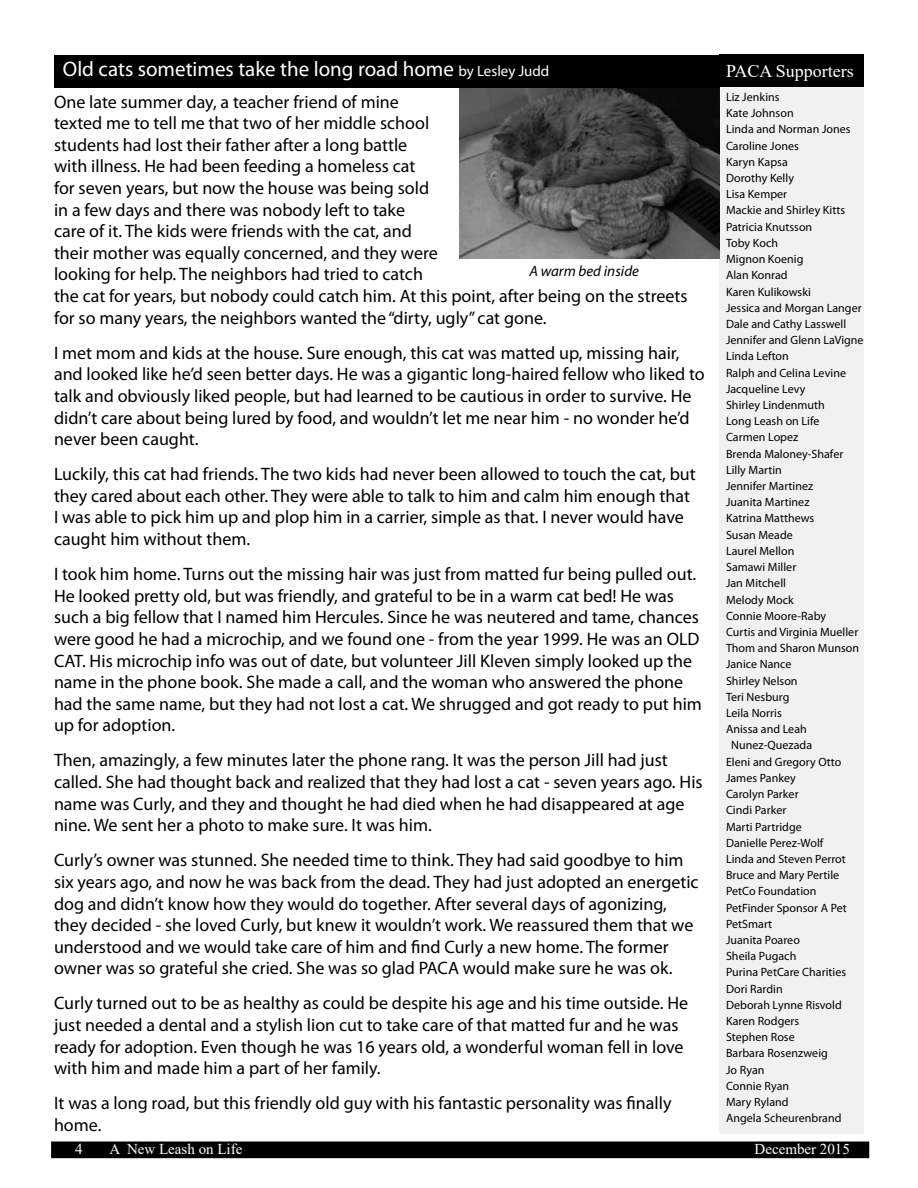
<style>
.page{position:relative;width:918px;height:1188px;background:#fff}
.page>*{position:absolute;margin:0;border:0;box-sizing:border-box;transform-origin:0 0}
.t1{font:21px "Myriad Pro";color:#fff}
.t2{font:18px/21.6px "Myriad Pro";color:#000}
.t3{font:18px "Times New Roman";color:#fff}
.t4{font:15px "Times New Roman";color:#fff}
.t5{font:italic 15px "Myriad Pro";color:#000}
.t6{font:12px "Myriad Pro";letter-spacing:.005em;color:#000}
.s1{font-size:15px}
</style>
<div class="page">
<div style="left:52px;top:1142px;width:816px;height:15px;background:#000"></div>
<div style="left:51px;top:1142px;width:818px;height:16px;border:2px solid #000"></div>
<div style="left:719px;top:54px;width:145px;height:33px;background:#000"></div>
<div style="left:719px;top:87px;width:145px;height:1047px;background:#f1f1f2"></div>
<img style="left:459px;top:87px;width:260px;height:171px">
<div style="left:54px;top:55px;width:665px;height:32px;background:#000"></div>
<p class="t1" style="left:63px;top:56px;width:488px">Old cats sometimes take the long road home <span class="s1">by Lesley Judd</span></p>
<p class="t2" style="left:54px;top:91px;width:635px">One late summer day, a teacher friend of mine<br>texted me to tell me that two of her middle school<br>students had lost their father after a long battle<br>with illness. He had been feeding a homeless cat<br>for seven years, but now the house was being sold<br>in a few days and there was nobody left to take<br>care of it. The kids were friends with the cat, and<br>their mother was equally concerned, and they were<br>looking for help. The neighbors had tried to catch<br>the cat for years, but nobody could catch him. At this point, after being on the streets for so many years, the neighbors wanted the “dirty, ugly” cat gone.</p>
<p class="t2" style="left:54px;top:342px;width:652px">I met mom and kids at the house. Sure enough, this cat was matted up, missing hair, and looked like he’d seen better days. He was a gigantic long-haired fellow who liked to talk and obviously liked people, but had learned to be cautious in order to survive. He didn’t care about being lured by food, and wouldn’t let me near him - no wonder he’d never been caught.</p>
<p class="t2" style="left:54px;top:463px;width:643px">Luckily, this cat had friends. The two kids had never been allowed to touch the cat, but they cared about each other. They were able to talk to him and calm him enough that I was able to pick him up and plop him in a carrier, simple as that. I never would have caught him without them.</p>
<p class="t2" style="left:54px;top:563px;width:649px">I took him home. Turns out the missing hair was just from matted fur being pulled out.<br>He looked pretty old, but was friendly, and grateful to be in a warm cat bed! He was such a big fellow that I named him Hercules. Since he was neutered and tame, chances were good he had a microchip, and we found one - from the year 1999. He was an OLD CAT. His microchip info was out of date, but volunteer Jill Kleven simply looked up the name in the phone book. She made a call, and the woman who answered the phone had the same name, but they had not lost a cat. We shrugged and got ready to put him up for adoption.</p>
<p class="t2" style="left:54px;top:749px;width:650px">Then, amazingly, a few minutes later the phone rang. It was the person Jill had just called. She had thought back and realized that they had lost a cat - seven years ago. His name was Curly, and they and thought he had died when he had disappeared at age nine. We sent her a photo to make sure. It was him.</p>
<p class="t2" style="left:54px;top:849px;width:646px">Curly’s owner was stunned. She needed time to think. They had said goodbye to him six years ago, and now he was back from the dead. They had just adopted an energetic dog and didn’t know how they would do together. After several days of agonizing, they decided - she loved Curly, but knew it wouldn’t work. We reassured them that we understood and we would take care of him and find Curly a new home. The former owner was so grateful she cried. She was so glad PACA would make sure he was ok.</p>
<p class="t2" style="left:54px;top:992px;width:636px">Curly turned out to be as healthy as could be despite his age and his time outside. He just needed a dental and a stylish lion cut to take care of that matted fur and he was ready for adoption. Even though he was 16 years old, a wonderful woman fell in love with him and made him a part of her family.</p>
<p class="t2" style="left:54px;top:1092px;width:619px">It was a long road, but this friendly old guy with his fantastic personality was finally home.</p>
<p class="t5" style="left:530px;top:262px;width:111px">A warm bed inside</p>
<p class="t3" style="left:726px;top:58px;width:129px">PACA Supporters</p>
<p class="t6" style="left:726px;top:90px;width:55px">Liz Jenkins</p>
<p class="t6" style="left:726px;top:106px;width:69px">Kate Johnson</p>
<p class="t6" style="left:726px;top:122px;width:126px">Linda and Norman Jones</p>
<p class="t6" style="left:726px;top:138px;width:74px">Caroline Jones</p>
<p class="t6" style="left:726px;top:154px;width:63px">Karyn Kapsa</p>
<p class="t6" style="left:726px;top:171px;width:69px">Dorothy Kelly</p>
<p class="t6" style="left:726px;top:187px;width:63px">Lisa Kemper</p>
<p class="t6" style="left:726px;top:203px;width:121px">Mackie and Shirley Kitts</p>
<p class="t6" style="left:726px;top:219px;width:88px">Patricia Knutsson</p>
<p class="t6" style="left:726px;top:235px;width:54px">Toby Koch</p>
<p class="t6" style="left:726px;top:252px;width:79px">Mignon Koenig</p>
<p class="t6" style="left:726px;top:268px;width:63px">Alan Konrad</p>
<p class="t6" style="left:726px;top:284px;width:87px">Karen Kulikowski</p>
<p class="t6" style="left:726px;top:300px;width:137px">Jessica and Morgan Langer</p>
<p class="t6" style="left:726px;top:317px;width:122px">Dale and Cathy Lasswell</p>
<p class="t6" style="left:726px;top:333px;width:139px">Jennifer and Glenn LaVigne</p>
<p class="t6" style="left:726px;top:349px;width:64px">Linda Lefton</p>
<p class="t6" style="left:726px;top:365px;width:122px">Ralph and Celina Levine</p>
<p class="t6" style="left:726px;top:381px;width:81px">Jacqueline Levy</p>
<p class="t6" style="left:726px;top:398px;width:100px">Shirley Lindenmuth</p>
<p class="t6" style="left:726px;top:414px;width:95px">Long Leash on Life</p>
<p class="t6" style="left:726px;top:430px;width:74px">Carmen Lopez</p>
<p class="t6" style="left:726px;top:446px;width:119px">Brenda Maloney-Shafer</p>
<p class="t6" style="left:726px;top:462px;width:57px">Lilly Martin</p>
<p class="t6" style="left:726px;top:479px;width:89px">Jennifer Martinez</p>
<p class="t6" style="left:726px;top:495px;width:85px">Juanita Martinez</p>
<p class="t6" style="left:726px;top:511px;width:90px">Katrina Matthews</p>
<p class="t6" style="left:726px;top:527px;width:68px">Susan Meade</p>
<p class="t6" style="left:726px;top:543px;width:70px">Laurel Mellon</p>
<p class="t6" style="left:726px;top:560px;width:72px">Samawi Miller</p>
<p class="t6" style="left:726px;top:576px;width:62px">Jan Mitchell</p>
<p class="t6" style="left:726px;top:592px;width:69px">Melody Mock</p>
<p class="t6" style="left:726px;top:608px;width:102px">Connie Moore-Raby</p>
<p class="t6" style="left:726px;top:625px;width:134px">Curtis and Virginia Mueller</p>
<p class="t6" style="left:726px;top:641px;width:135px">Thom and Sharon Munson</p>
<p class="t6" style="left:726px;top:657px;width:67px">Janice Nance</p>
<p class="t6" style="left:726px;top:673px;width:73px">Shirley Nelson</p>
<p class="t6" style="left:726px;top:689px;width:65px">Teri Nesburg</p>
<p class="t6" style="left:726px;top:706px;width:57px">Leila Norris</p>
<p class="t6" style="left:726px;top:722px;width:82px">Anissa and Leah</p>
<p class="t6" style="left:731px;top:738px;width:83px">Nunez-Quezada</p>
<p class="t6" style="left:726px;top:754px;width:117px">Eleni and Gregory Otto</p>
<p class="t6" style="left:726px;top:770px;width:71px">James Pankey</p>
<p class="t6" style="left:726px;top:787px;width:74px">Carolyn Parker</p>
<p class="t6" style="left:726px;top:803px;width:62px">Cindi Parker</p>
<p class="t6" style="left:726px;top:819px;width:77px">Marti Partridge</p>
<p class="t6" style="left:726px;top:835px;width:99px">Danielle Perez-Wolf</p>
<p class="t6" style="left:726px;top:852px;width:121px">Linda and Steven Perrot</p>
<p class="t6" style="left:726px;top:868px;width:115px">Bruce and Mary Pertile</p>
<p class="t6" style="left:726px;top:884px;width:92px">PetCo Foundation</p>
<p class="t6" style="left:726px;top:900px;width:122px">PetFinder Sponsor A Pet</p>
<p class="t6" style="left:726px;top:916px;width:48px">PetSmart</p>
<p class="t6" style="left:726px;top:933px;width:75px">Juanita Poareo</p>
<p class="t6" style="left:726px;top:949px;width:72px">Sheila Pugach</p>
<p class="t6" style="left:726px;top:965px;width:122px">Purina PetCare Charities</p>
<p class="t6" style="left:726px;top:981px;width:58px">Dori Rardin</p>
<p class="t6" style="left:726px;top:997px;width:117px">Deborah Lynne Risvold</p>
<p class="t6" style="left:726px;top:1014px;width:75px">Karen Rodgers</p>
<p class="t6" style="left:726px;top:1030px;width:70px">Stephen Rose</p>
<p class="t6" style="left:726px;top:1046px;width:103px">Barbara Rosenzweig</p>
<p class="t6" style="left:726px;top:1062px;width:40px">Jo Ryan</p>
<p class="t6" style="left:726px;top:1078px;width:65px">Connie Ryan</p>
<p class="t6" style="left:726px;top:1095px;width:64px">Mary Ryland</p>
<p class="t6" style="left:726px;top:1111px;width:117px">Angela Scheurenbrand</p>
<p class="t4" style="left:75px;top:1138px;width:9px">4</p>
<p class="t4" style="left:110px;top:1138px;width:134px">A New Leash on Life</p>
<p class="t4" style="left:755px;top:1138px;width:97px">December 2015</p>
</div>
